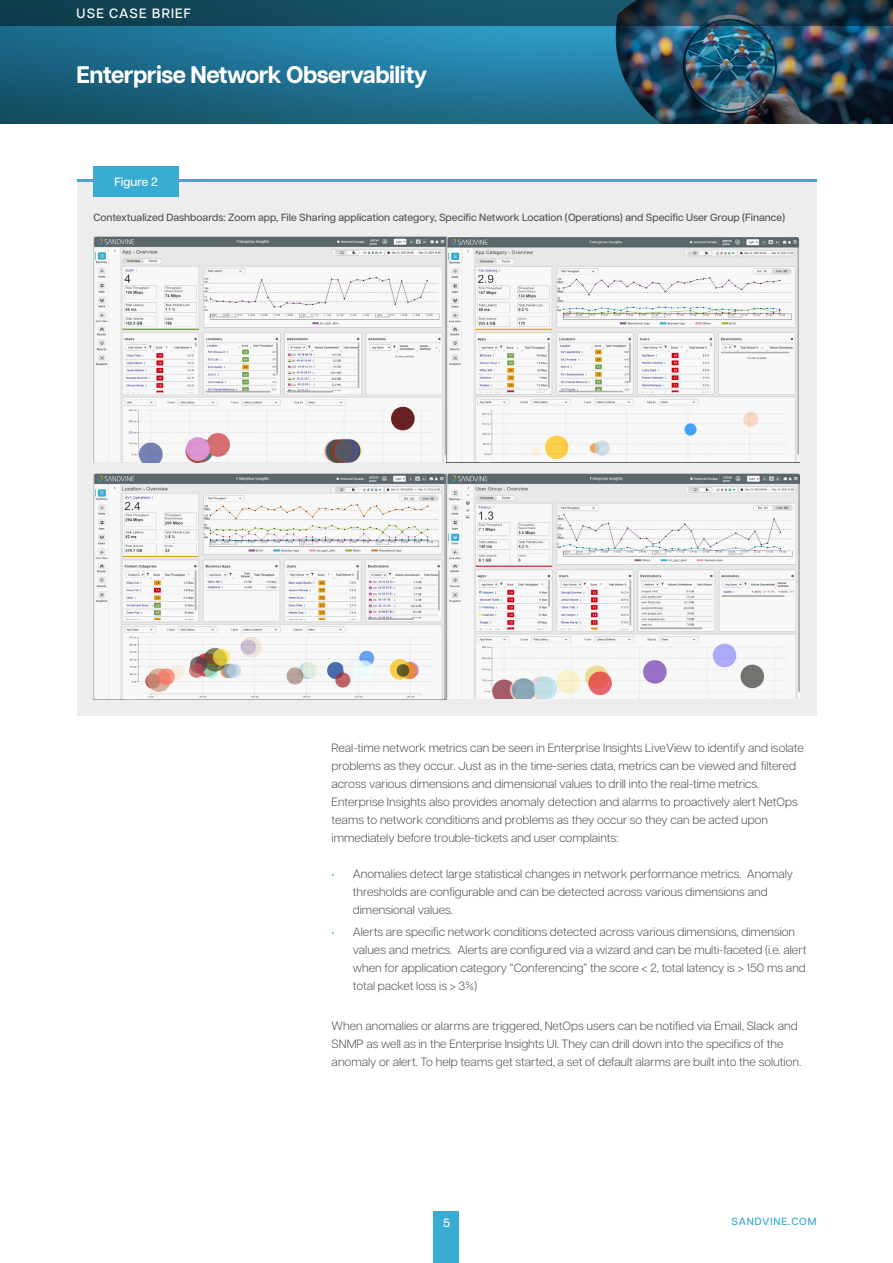
<style>
.page{position:relative;width:893px;height:1263px;background:#fff}
.page>*{position:absolute;margin:0;border:0;box-sizing:border-box;transform-origin:0 0}
.t1{font:700 24px "Articulat CF";letter-spacing:-.02em;color:#fff}
.t2{font:500 13.5px "Articulat CF";letter-spacing:.09em;color:#fff}
.t3{font:300 12px/18px "Articulat CF";color:#505657}
.t4{font:500 12px "Articulat CF";color:#fff}
.t5{font:500 10.5px "Articulat CF";color:#505657}
.t6{font:500 10.5px "Articulat CF";letter-spacing:.08em;color:#38acd2}
.s1{color:#38acd2}
</style>
<div class="page">
<div style="left:434px;top:1212px;width:25px;height:51px;background:#38acd2"></div>
<img style="left:0;top:26px;width:893px;height:97px">
<svg style="left:0;top:0;width:893px;height:26px;background:#174658"></svg>
<hr style="left:77px;top:179px;width:739px;height:4px;background:#38acd2">
<div style="left:77px;top:182px;width:739px;height:534px;background:#ededed"></div>
<div style="left:94px;top:166px;width:85px;height:30px;background:#38acd2"></div>
<img style="left:94px;top:236px;width:705px;height:226px">
<img style="left:94px;top:473px;width:705px;height:226px">
<p class="t2" style="left:77px;top:4px;width:116px">USE CASE BRIEF</p>
<h1 class="t1" style="left:77px;top:57px;width:352px">Enterprise Network Observability</h1>
<p class="t4" style="left:114px;top:173px;width:45px">Figure 2</p>
<p class="t5" style="left:94px;top:210px;width:693px">Contextualized Dashboards: Zoom app, File Sharing application category, Specific Network Location (Operations) and Specific User Group (Finance)</p>
<p class="t3" style="left:332px;top:737px;width:474px">Real-time network metrics can be seen in Enterprise Insights LiveView to identify and isolate problems as they occur. Just as in the time-series data, metrics can be viewed and filtered across various dimensions and dimensional values to drill into the real-time metrics.<br>Enterprise Insights also provides anomaly detection and alarms to proactively alert NetOps teams to network conditions and problems as they occur so they can be acted upon immediately before trouble-tickets and user complaints:</p>
<p class="t3" style="left:353px;top:863px;width:442px;text-indent:-21px"><span class="s1">•</span> Anomalies detect large statistical changes in network performance metrics. Anomaly thresholds are configurable and can be detected across various dimensions and dimensional values.</p>
<p class="t3" style="left:353px;top:922px;width:455px;text-indent:-21px"><span class="s1">•</span> Alerts are specific network conditions detected across various dimensions, dimension values and metrics. Alerts are configured via a wizard and can be multi-faceted (i.e. alert when for application category “Conferencing” the score &lt; 2, total latency is &gt; 150 ms and total packet loss is &gt; 3%)</p>
<p class="t3" style="left:332px;top:1016px;width:471px">When anomalies or alarms are triggered, NetOps users can be notified via Email, Slack and<br>SNMP as well as in the Enterprise Insights UI. They can drill down into the specifics of the anomaly or alert. To help teams get started, a set of default alarms are built into the solution.</p>
<p class="t4" style="left:443px;top:1214px;width:8px">5</p>
<p class="t6" style="left:732px;top:1213px;width:86px">SANDVINE.COM</p>
</div>
